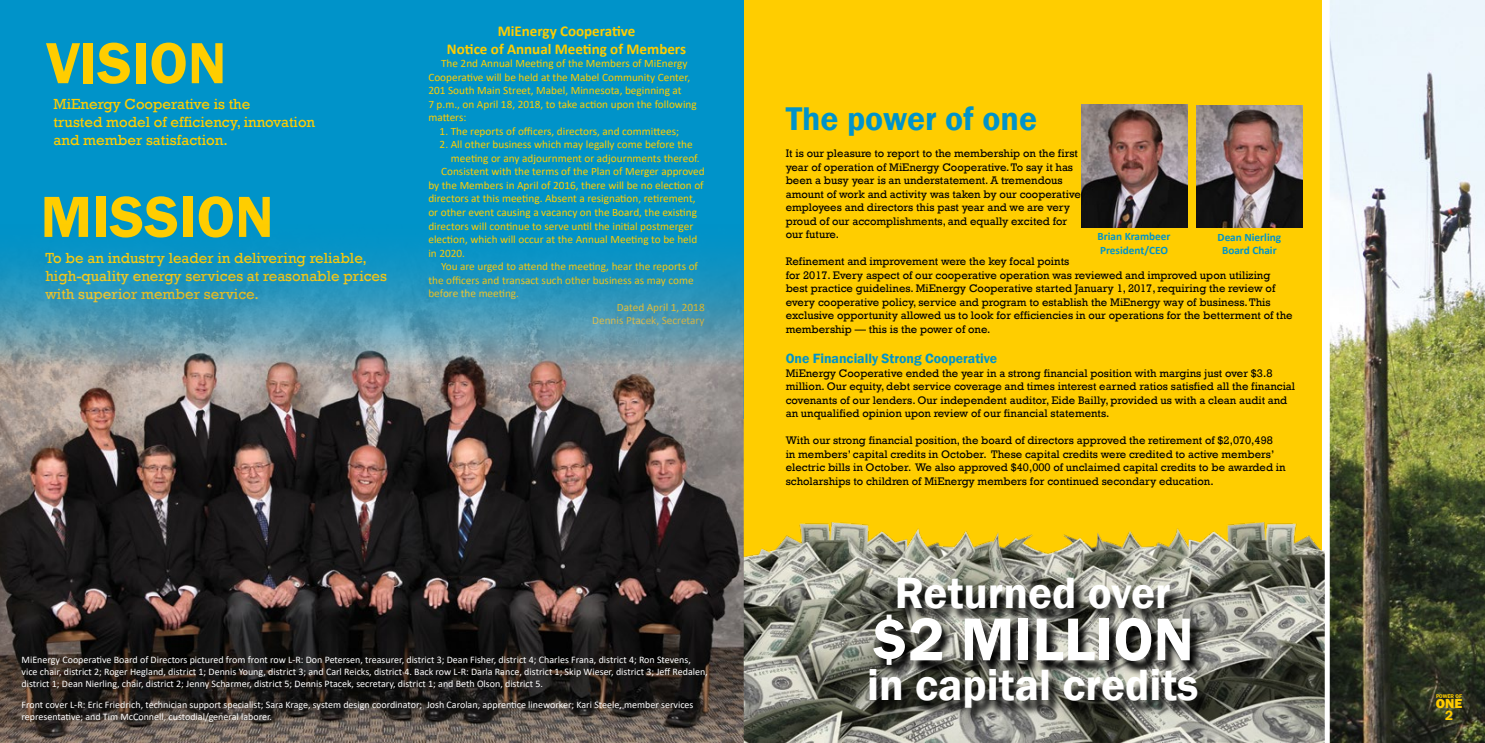
<style>
.page{position:relative;width:1485px;height:743px;background:#fff}
.page>*{position:absolute;margin:0;border:0;box-sizing:border-box;transform-origin:0 0}
.t1{font:600 62.5px "Franklin Gothic";color:#fff}
.t2{font:600 60px "Franklin Gothic";color:#ffcd00}
.t3{font:600 45px "Franklin Gothic";color:#fff}
.t4{font:600 33.75px "Franklin Gothic";color:#0093c9}
.t5{font:15px/18px "Rockwell";color:#ffcd00}
.t6{font:700 15px "Calibri";color:#ffcd00}
.t7{font:600 13.75px "Franklin Gothic";color:#0093c9}
.t8{font:600 13.75px "Franklin Gothic";color:#ffcd00}
.t9{font:800 13.5px "Franklin Gothic";color:#ffcd00}
.t10{font:11.25px/13.5px "Rockwell";color:#000}
.t11{font:11.25px/13.5px "Calibri";color:#ffcd00}
.t12{font:700 11.25px/13.5px "Calibri";color:#0093c9;text-align:center}
.t13{font:10px/12px "Calibri";color:#fff}
.t14{font:600 5.5px "Franklin Gothic";color:#ffcd00}
</style>
<div class="page">
<div style="left:744px;top:0;width:578px;height:742px;background:#ffcd00"></div>
<img style="left:1197px;top:105px;width:105px;height:123px">
<img style="left:1082px;top:105px;width:105px;height:122px">
<img style="left:744px;top:522px;width:581px;height:220px">
<img style="left:1329px;top:0;width:156px;height:742px">
<div style="left:0;top:0;width:744px;height:418px;background:#0093c9"></div>
<img style="left:0;top:252px;width:744px;height:490px">
<svg style="left:869px;top:579px;width:340px;height:144px;background:#5f6059"></svg>
<p class="t2" style="left:46px;top:26px;width:182px">VISION</p>
<p class="t5" style="left:54px;top:95px;width:198px">MiEnergy Cooperative is the</p>
<p class="t5" style="left:54px;top:113px;width:263px">trusted model of efficiency, innovation and member satisfaction.</p>
<p class="t2" style="left:41px;top:180px;width:235px">MISSION</p>
<p class="t5" style="left:45px;top:249px;width:343px">To be an industry leader in delivering reliable, high-quality energy services at reasonable prices with superior member service.</p>
<p class="t6" style="left:498px;top:20px;width:139px">MiEnergy Cooperative</p>
<p class="t6" style="left:447px;top:38px;width:241px">Notice of Annual Meeting of Members</p>
<p class="t11" style="left:428px;top:57px;width:270px;text-indent:13px">The 2nd Annual Meeting of the Members of MiEnergy Cooperative will be held at the Mabel Community Center, 201 South Main Street, Mabel, Minnesota, beginning at<br>7 p.m., on April 18, 2018, to take action upon the following matters:</p>
<p class="t11" style="left:440px;top:124px;width:241px">1. The reports of officers, directors, and committees;</p>
<p class="t11" style="left:451px;top:138px;width:250px;text-indent:-11px">2. All other business which may legally come before the meeting or any adjournment or adjournments thereof.</p>
<p class="t11" style="left:428px;top:165px;width:278px;text-indent:13px">Consistent with the terms of the Plan of Merger approved by the Members in April of 2016, there will be no election of directors at this meeting. Absent a resignation, retirement, or other event causing a vacancy on the Board, the existing directors will continue to serve until the initial postmerger election, which will occur at the Annual Meeting to be held in 2020.</p>
<p class="t11" style="left:428px;top:259px;width:271px;text-indent:13px">You are urged to attend the meeting, hear the reports of the officers and transact such other business as may come before the meeting.</p>
<p class="t11" style="left:617px;top:300px;width:89px">Dated April 1, 2018</p>
<p class="t11" style="left:592px;top:313px;width:114px">Dennis Ptacek, Secretary</p>
<p class="t13" style="left:22px;top:653px;width:688px">MiEnergy Cooperative Board of Directors pictured from front row L-R: Don Petersen, treasurer, district 3; Dean Fisher, district 4; Charles Frana, district 4; Ron Stevens, vice chair, district 2; Roger Hegland, district 1; Dennis Young, district 3; and Carl Reicks, district 4. Back row L-R: Darla Rance, district 1; Skip Wieser, district 3; Jeff Redalen, district 1; Dean Nierling, chair, district 2; Jenny Scharmer, district 5; Dennis Ptacek, secretary, district 1; and Beth Olson, district 5.</p>
<p class="t13" style="left:22px;top:698px;width:673px">Front cover L-R: Eric Friedrich, technician support specialist; Sara Krage, system design coordinator; Josh Carolan, apprentice lineworker; Kari Steele, member services representative; and Tim McConnell, custodial/general laborer.</p>
<p class="t4" style="left:786px;top:98px;width:253px">The power of one</p>
<p class="t10" style="left:786px;top:147px;width:297px">It is our pleasure to report to the membership on the first year of operation of MiEnergy Cooperative. To say it has been a busy year is an understatement. A tremendous amount of work and activity was taken by our cooperative employees and directors this past year and we are very proud of our accomplishments, and equally excited for our future.</p>
<p class="t10" style="left:786px;top:255px;width:508px">Refinement and improvement were the key focal points<br>for 2017. Every aspect of our cooperative operation was reviewed and improved upon utilizing best practice guidelines. MiEnergy Cooperative started January 1, 2017, requiring the review of every cooperative policy, service and program to establish the MiEnergy way of business. This exclusive opportunity allowed us to look for efficiencies in our operations for the betterment of the membership — this is the power of one.</p>
<p class="t7" style="left:786px;top:350px;width:213px">One Financially Strong Cooperative</p>
<p class="t10" style="left:786px;top:366px;width:511px">MiEnergy Cooperative ended the year in a strong financial position with margins just over $3.8 million. Our equity, debt service coverage and times interest earned ratios satisfied all the financial covenants of our lenders. Our independent auditor, Eide Bailly, provided us with a clean audit and an unqualified opinion upon review of our financial statements.</p>
<p class="t10" style="left:786px;top:433px;width:501px">With our strong financial position, the board of directors approved the retirement of $2,070,498<br>in members’ capital credits in October. These capital credits were credited to active members’ electric bills in October. We also approved $40,000 of unclaimed capital credits to be awarded in scholarships to children of MiEnergy members for continued secondary education.</p>
<p class="t12" style="left:1098px;top:229px;width:75px;text-align:left">Brian Krambeer<br>President/CEO</p>
<p class="t12" style="left:1218px;top:230px;width:65px">Dean Nierling<br>Board Chair</p>
<p class="t3" style="left:895px;top:565px;width:278px">Returned over</p>
<p class="t1" style="left:872px;top:600px;width:324px">$2 MILLION</p>
<p class="t3" style="left:867px;top:657px;width:333px">in capital credits</p>
<p class="t14" style="left:1436px;top:692px;width:28px">POWER OF</p>
<p class="t9" style="left:1436px;top:694px;width:28px">ONE</p>
<p class="t8" style="left:1445px;top:706px;width:10px">2</p>
</div>
